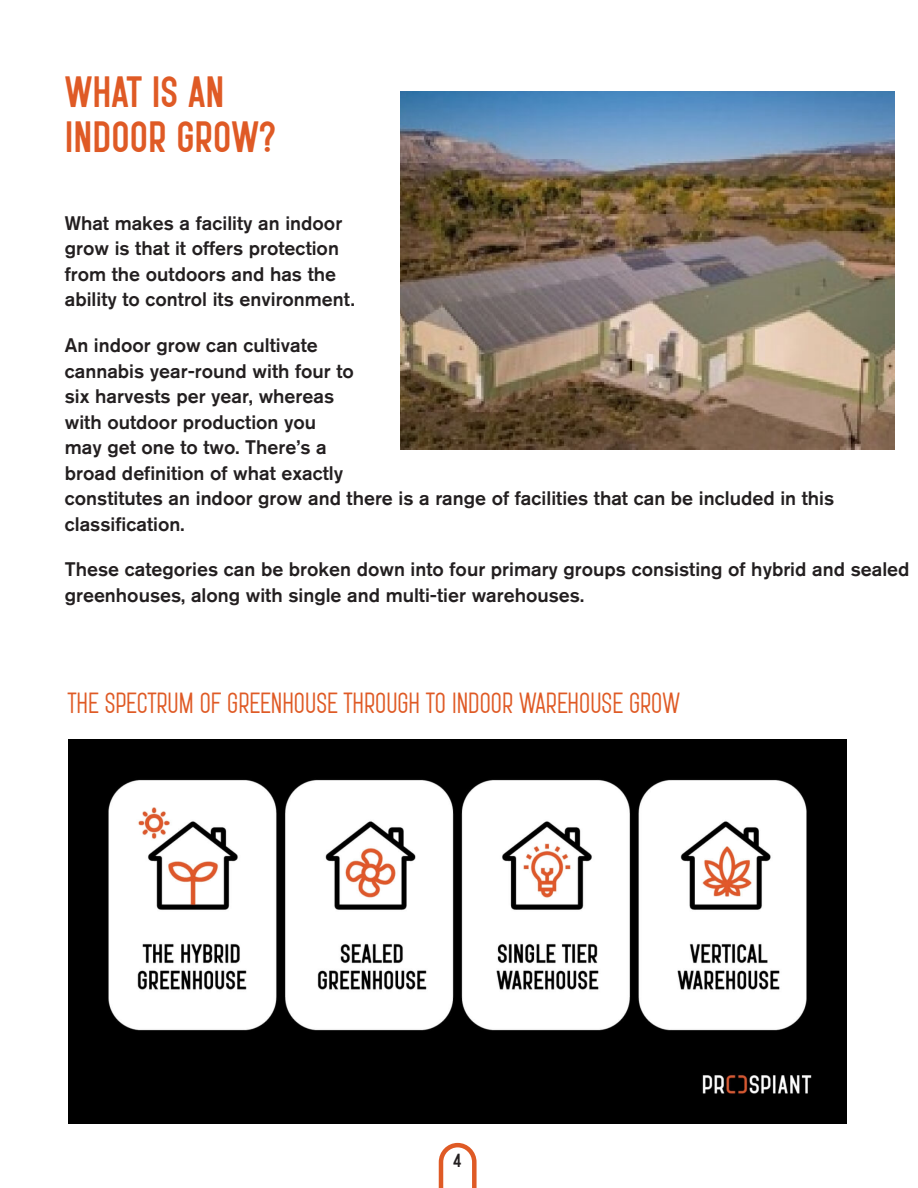
<style>
.page{position:relative;width:918px;height:1188px;background:#fff}
.page>*{position:absolute;margin:0;border:0;box-sizing:border-box;transform-origin:0 0}
.Subhead{font:700 45px/45px "Opera";color:#df5a25}
.Subhead_2{font:30px "Opera";color:#df5a25}
.Body_Copy_11pt{font:19.5px/25.5px "Akzidenz Grotesk BQ";color:#231f20}
.Body_Copy_11pt-2{font:700 19.5px "Opera";color:#231f20}
</style>
<div class="page">
<svg style="left:438px;top:1142px;width:39px;height:46px"></svg>
<img style="left:69px;top:739px;width:778px;height:384px">
<img style="left:401px;top:92px;width:494px;height:358px">
<p class="Subhead" style="left:65px;top:69px;width:213px">WHAT IS AN<br>INDOOR GROW?</p>
<p class="Body_Copy_11pt" style="left:65px;top:210px;width:292px">What makes a facility an indoor grow is that it offers protection from the outdoors and has the ability to control its environment.</p>
<p class="Body_Copy_11pt" style="left:65px;top:332px;width:771px">An indoor grow can cultivate<br>cannabis year-round with four to<br>six harvests per year, whereas<br>with outdoor production you<br>may get one to two. There’s a<br>broad definition of what exactly<br>constitutes an indoor grow and there is a range of facilities that can be included in this classification.</p>
<p class="Body_Copy_11pt" style="left:65px;top:556px;width:846px">These categories can be broken down into four primary groups consisting of hybrid and sealed greenhouses, along with single and multi-tier warehouses.</p>
<p class="Subhead_2" style="left:68px;top:687px;width:614px">THE SPECTRUM OF GREENHOUSE THROUGH TO INDOOR WAREHOUSE GROW</p>
<p class="Body_Copy_11pt-2" style="left:453px;top:1150px;width:10px">4</p>
</div>
